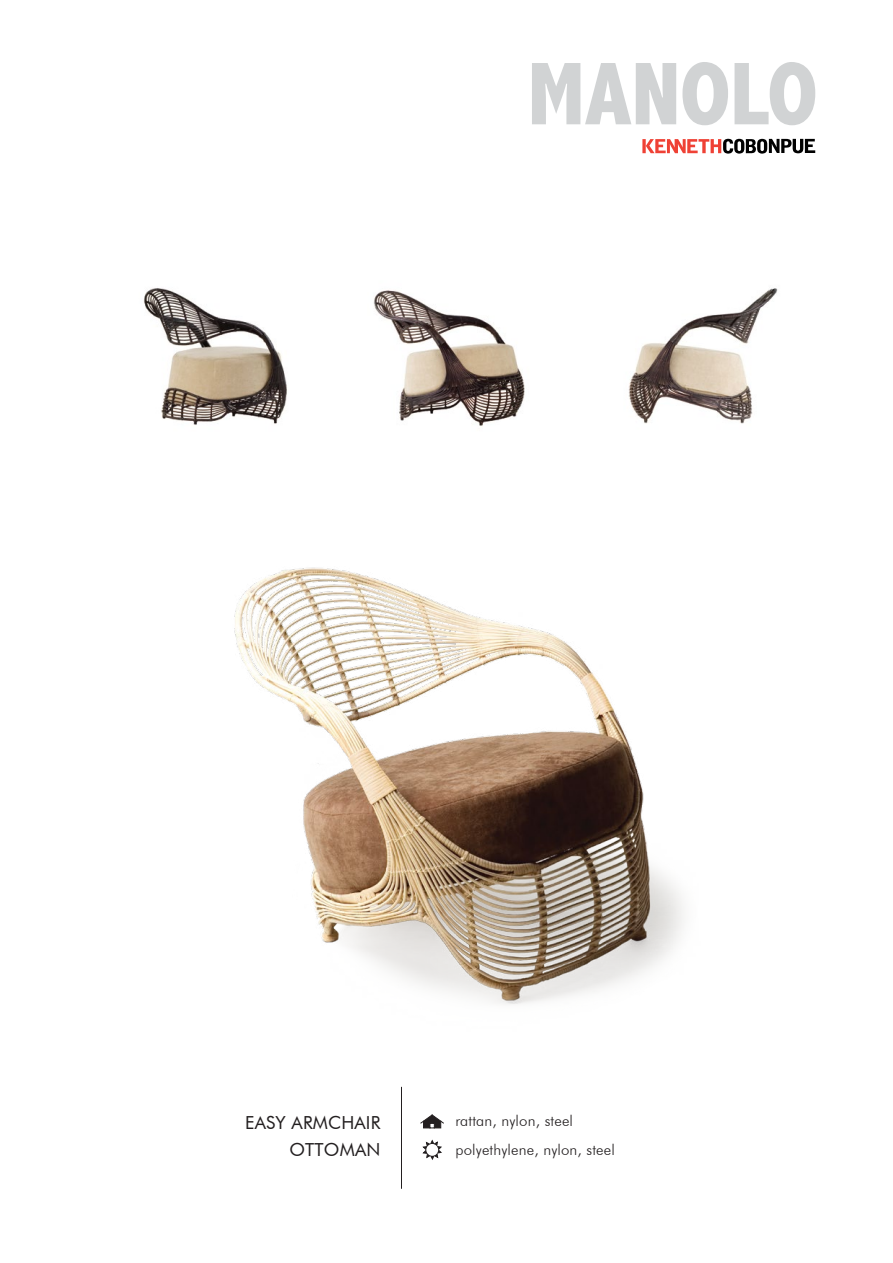
<style>
.page{position:relative;width:893px;height:1263px;background:#fff}
.page>*{position:absolute;margin:0;border:0;box-sizing:border-box;transform-origin:0 0}
.t1{font:800 condensed 90px "Abadi";color:#d1d3d4}
.t2{font:18px/27px "Futura BT";letter-spacing:.01em;color:#231f20;text-align:right}
.t3{font:300 15px/28.3px "Futura BT";letter-spacing:.01em;color:#231f20}
</style>
<div class="page">
<img style="left:234px;top:567px;width:450px;height:587px">
<img style="left:373px;top:290px;width:152px;height:136px">
<img style="left:628px;top:288px;width:150px;height:136px">
<img style="left:144px;top:288px;width:143px;height:137px">
<svg style="left:642px;top:139px;width:173px;height:15px"></svg>
<hr style="left:401px;top:1087px;width:1px;height:102px;background:#231f20">
<svg style="left:420px;top:1114px;width:24px;height:14px"></svg>
<svg style="left:423px;top:1140px;width:19px;height:19px"></svg>
<div style="left:426px;top:1144px;width:12px;height:12px;background:#fff;border-radius:50%"></div>
<h1 class="t1" style="left:528px;top:42px;width:291px">MANOLO</h1>
<p class="t2" style="left:245px;top:1109px;width:137px">EASY ARMCHAIR<br>OTTOMAN</p>
<p class="t3" style="left:455px;top:1106px;width:161px">rattan, nylon, steel polyethylene, nylon, steel</p>
</div>
